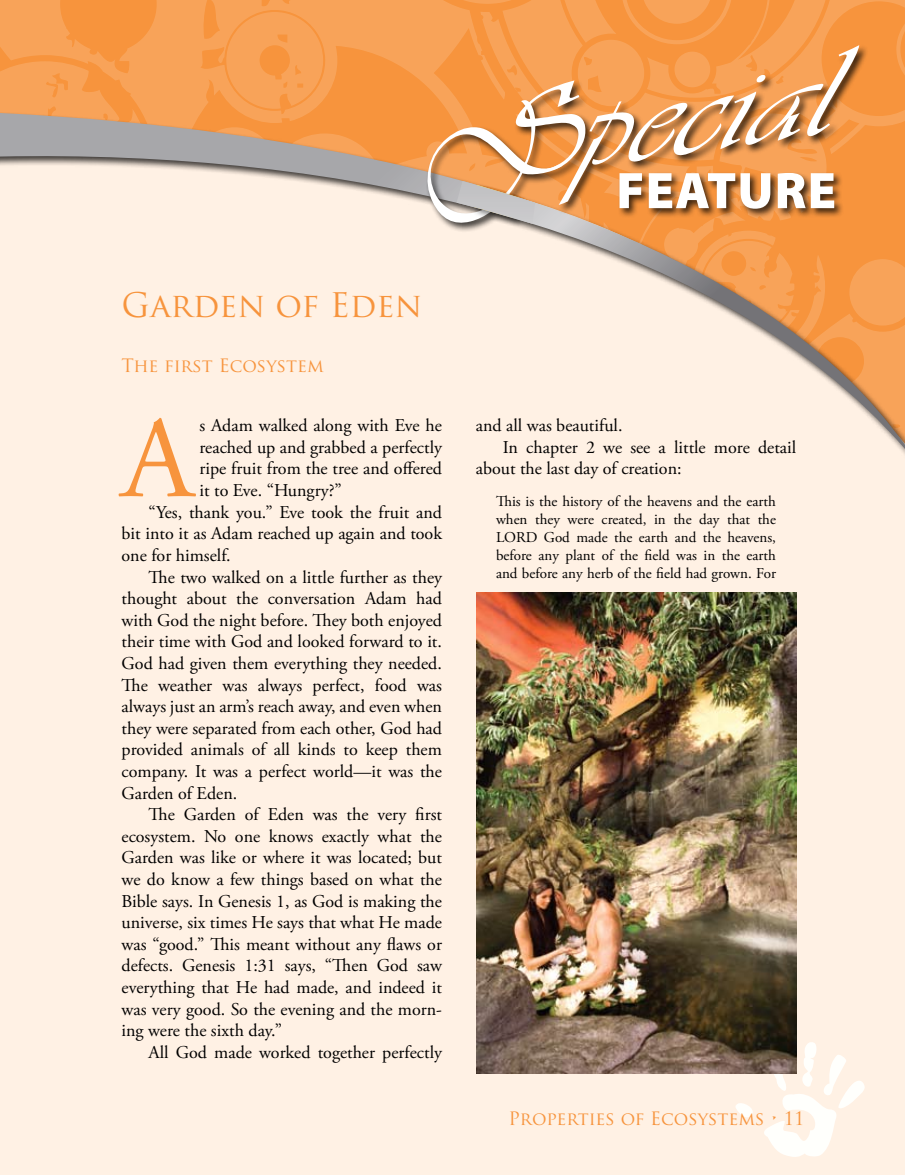
<style>
.page{position:relative;width:905px;height:1175px;background:#fff}
.page>*{position:absolute;margin:0;border:0;box-sizing:border-box;transform-origin:0 0}
.t1{font:115.8px "Adobe Garamond Pro";color:#f7943d}
.t2{font:900 51.75px "Myriad Pro";letter-spacing:.02em;color:#fff}
.t3{font:33px "Trajan Pro";color:#f7943d}
.t4{font:18px "Adobe Garamond Pro";color:#000}
.t5{font:18px "Trajan Pro";color:#f7943d}
.t6{font:15px/18px "Adobe Garamond Pro";color:#000;text-align:justify}
</style>
<div class="page">
<div style="left:0;top:0;width:904px;height:1174px;background:#fff1e4"></div>
<svg style="left:735px;top:1103px;width:17px;height:14px"></svg>
<svg style="left:762px;top:1041px;width:103px;height:116px"></svg>
<svg style="left:0;top:0;width:904px;height:109px;background:#f79d4e"></svg>
<svg style="left:0;top:113px;width:904px;height:336px"></svg>
<div style="left:425px;top:43px;width:443px;height:189px;background:#000;opacity:.75"></div>
<svg style="left:558px;top:45px;width:301px;height:160px;background:#dc9557"></svg>
<svg style="left:415px;top:77px;width:178px;height:176px;background:#e4b083"></svg>
<img style="left:476px;top:592px;width:320px;height:481px">
<h3 class="t3" style="left:122px;top:284px;width:302px">Garden of Eden</h3>
<p class="t5" style="left:122px;top:354px;width:204px">The first Ecosystem</p>
<h1 class="t1" style="left:122px;top:390px;width:74px">A</h1>
<p class="t4" style="left:199px;top:415px;width:244px">s Adam walked along with Eve he</p>
<p class="t4" style="left:199px;top:436px;width:244px">reached up and grabbed a perfectly</p>
<p class="t4" style="left:199px;top:458px;width:244px">ripe fruit from the tree and offered</p>
<p class="t4" style="left:199px;top:479px;width:144px">it to Eve. “Hungry?”</p>
<p class="t4" style="left:149px;top:501px;width:295px">“Yes, thank you.” Eve took the fruit and</p>
<p class="t4" style="left:122px;top:523px;width:322px">bit into it as Adam reached up again and took</p>
<p class="t4" style="left:122px;top:544px;width:111px">one for himself.</p>
<p class="t4" style="left:149px;top:566px;width:295px">The two walked on a little further as they</p>
<p class="t4" style="left:122px;top:587px;width:322px">thought about the conversation Adam had</p>
<p class="t4" style="left:122px;top:609px;width:322px">with God the night before. They both enjoyed</p>
<p class="t4" style="left:122px;top:631px;width:322px">their time with God and looked forward to it.</p>
<p class="t4" style="left:122px;top:652px;width:322px">God had given them everything they needed.</p>
<p class="t4" style="left:122px;top:674px;width:322px">The weather was always perfect, food was</p>
<p class="t4" style="left:122px;top:695px;width:322px">always just an arm’s reach away, and even when</p>
<p class="t4" style="left:122px;top:717px;width:322px">they were separated from each other, God had</p>
<p class="t4" style="left:122px;top:739px;width:322px">provided animals of all kinds to keep them</p>
<p class="t4" style="left:122px;top:760px;width:322px">company. It was a perfect world—it was the</p>
<p class="t4" style="left:122px;top:782px;width:117px">Garden of Eden.</p>
<p class="t4" style="left:149px;top:803px;width:295px">The Garden of Eden was the very first</p>
<p class="t4" style="left:122px;top:825px;width:322px">ecosystem. No one knows exactly what the</p>
<p class="t4" style="left:122px;top:847px;width:322px">Garden was like or where it was located; but</p>
<p class="t4" style="left:122px;top:868px;width:322px">we do know a few things based on what the</p>
<p class="t4" style="left:122px;top:890px;width:322px">Bible says. In Genesis 1, as God is making the</p>
<p class="t4" style="left:122px;top:911px;width:322px">universe, six times He says that what He made</p>
<p class="t4" style="left:122px;top:933px;width:322px">was “good.” This meant without any flaws or</p>
<p class="t4" style="left:122px;top:955px;width:322px">defects. Genesis 1:31 says, “Then God saw</p>
<p class="t4" style="left:122px;top:976px;width:322px">everything that He had made, and indeed it</p>
<p class="t4" style="left:122px;top:998px;width:322px">was very good. So the evening and the morn-</p>
<p class="t4" style="left:122px;top:1019px;width:162px">ing were the sixth day.”</p>
<p class="t4" style="left:149px;top:1041px;width:295px">All God made worked together perfectly</p>
<h2 class="t2" style="left:616px;top:161px;width:216px">FEATURE</h2>
<p class="t4" style="left:476px;top:415px;width:148px">and all was beautiful.</p>
<p class="t4" style="left:503px;top:436px;width:295px">In chapter 2 we see a little more detail</p>
<p class="t4" style="left:476px;top:458px;width:207px">about the last day of creation:</p>
<p class="t6" style="left:496px;top:493px;width:281px">This is the history of the heavens and the earth when they were created, in the day that the LORD God made the earth and the heavens, before any plant of the field was in the earth and before any herb of the field had grown. For</p>
<p class="t5" style="left:508px;top:1107px;width:297px">Properties of Ecosystems • 11</p>
</div>
